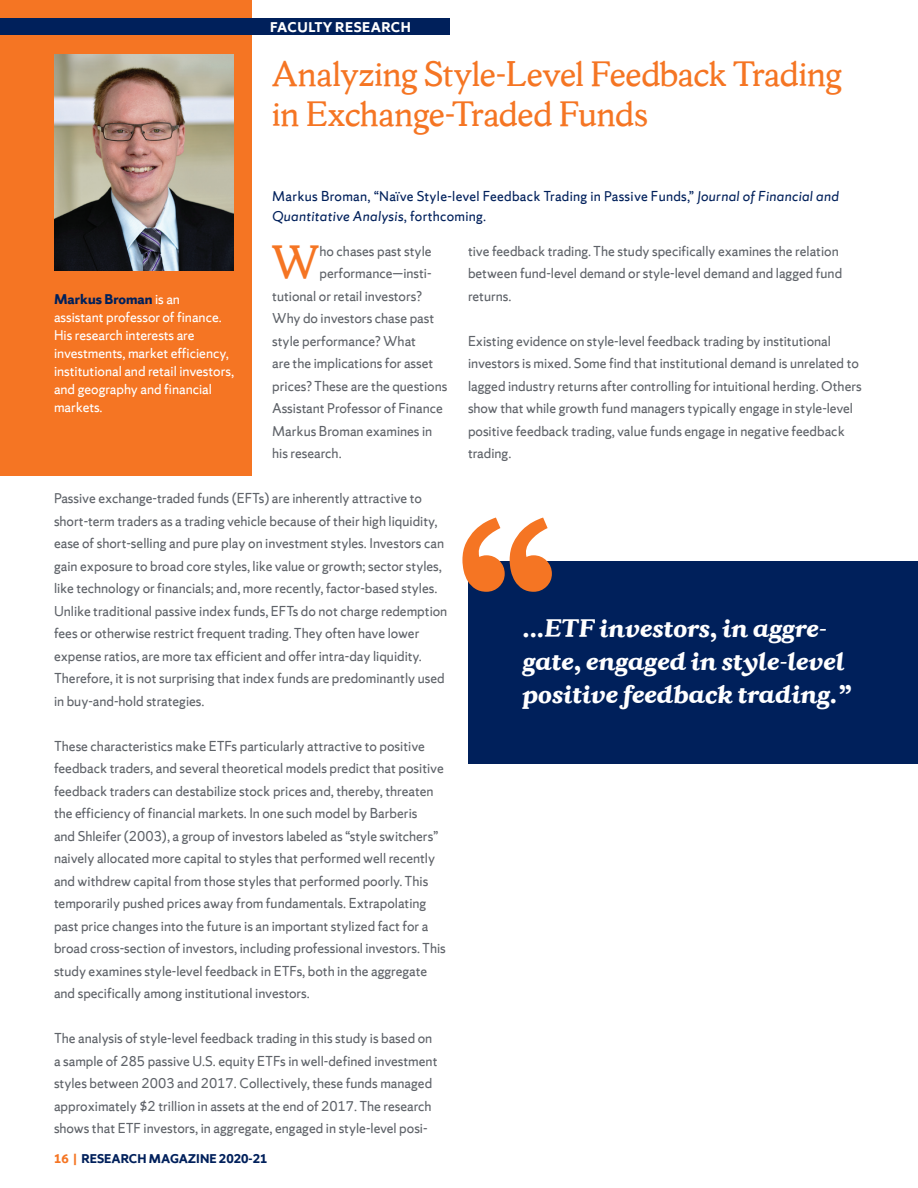
<style>
.page{position:relative;width:918px;height:1188px;background:#fff}
.page>*{position:absolute;margin:0;border:0;box-sizing:border-box;transform-origin:0 0}
.t1{font:49.05px "Sherman Serif";color:#f57523}
.t2{font:37.5px/40.5px "Sherman Serif";letter-spacing:-.005em;color:#f57523}
.t3{font:italic 700 27px/33px "Sherman Serif";color:#fff}
.t4{font:15px/22.5px "Sherman Sans";color:#5f6369}
.t5{font:15px/18px "Sherman Sans";color:#fff}
.t6{font:15px/19.5px "Sherman Sans";letter-spacing:.02em;color:#00205b}
.t7{font:700 15px "Sherman Sans";letter-spacing:.03em;color:#fff}
.t8{font:700 13.5px "Sherman Sans";color:#00205b}
.s1{font-style:italic}
.s2{font-weight:700;color:#00205b}
.s3{color:#f57523}
</style>
<div class="page">
<div style="left:0;top:0;width:252px;height:475px;background:#f57523"></div>
<div style="left:0;top:18px;width:450px;height:16px;background:#00205b"></div>
<img style="left:54px;top:55px;width:180px;height:216px">
<div style="left:468px;top:561px;width:450px;height:202px;background:#00205b"></div>
<svg style="left:462px;top:518px;width:90px;height:74px"></svg>
<p class="t7" style="left:270px;top:18px;width:142px">FACULTY RESEARCH</p>
<p class="t2" style="left:272px;top:53px;width:571px">Analyzing Style-Level Feedback Trading in Exchange-Traded Funds</p>
<p class="t6" style="left:272px;top:187px;width:568px">Markus Broman, “Naïve Style-level Feedback Trading in Passive Funds,” <span class="s1">Journal of Financial and<br>Quantitative Analysis</span>, forthcoming.</p>
<p class="t1" style="left:272px;top:232px;width:50px">W</p>
<p class="t4" style="left:320px;top:240px;width:114px">ho chases past style</p>
<p class="t4" style="left:320px;top:262px;width:114px">performance—insti-</p>
<p class="t4" style="left:272px;top:285px;width:151px">tutional or retail investors?</p>
<p class="t4" style="left:272px;top:307px;width:164px">Why do investors chase past</p>
<p class="t4" style="left:272px;top:330px;width:145px">style performance? What</p>
<p class="t4" style="left:272px;top:352px;width:163px">are the implications for asset</p>
<p class="t4" style="left:272px;top:375px;width:177px">prices? These are the questions</p>
<p class="t4" style="left:272px;top:397px;width:172px">Assistant Professor of Finance</p>
<p class="t4" style="left:272px;top:420px;width:162px">Markus Broman examines in</p>
<p class="t4" style="left:272px;top:442px;width:71px">his research.</p>
<p class="t4" style="left:54px;top:487px;width:395px">Passive exchange-traded funds (EFTs) are inherently attractive to short-term traders as a trading vehicle because of their high liquidity, ease of short-selling and pure play on investment styles. Investors can gain exposure to broad core styles, like value or growth; sector styles, like technology or financials; and, more recently, factor-based styles.<br>Unlike traditional passive index funds, EFTs do not charge redemption fees or otherwise restrict frequent trading. They often have lower expense ratios, are more tax efficient and offer intra-day liquidity.<br>Therefore, it is not surprising that index funds are predominantly used in buy-and-hold strategies.</p>
<p class="t4" style="left:54px;top:735px;width:393px">These characteristics make ETFs particularly attractive to positive feedback traders, and several theoretical models predict that positive feedback traders can destabilize stock prices and, thereby, threaten the efficiency of financial markets. In one such model by Barberis<br>and Shleifer (2003), a group of investors labeled as “style switchers” naively allocated more capital to styles that performed well recently and withdrew capital from those styles that performed poorly. This temporarily pushed prices away from fundamentals. Extrapolating past price changes into the future is an important stylized fact for a broad cross-section of investors, including professional investors. This study examines style-level feedback in ETFs, both in the aggregate and specifically among institutional investors.</p>
<p class="t4" style="left:54px;top:1027px;width:385px">The analysis of style-level feedback trading in this study is based on a sample of 285 passive U.S. equity ETFs in well-defined investment styles between 2003 and 2017. Collectively, these funds managed approximately $2 trillion in assets at the end of 2017. The research shows that ETF investors, in aggregate, engaged in style-level posi-</p>
<p class="t5" style="left:54px;top:290px;width:182px"><span class="s2">Markus Broman</span> is an<br>assistant professor of finance.<br>His research interests are investments, market efficiency, institutional and retail investors, and geography and financial markets.</p>
<p class="t8" style="left:54px;top:1151px;width:215px"><span class="s3">16 |</span> RESEARCH MAGAZINE 2020-21</p>
<p class="t4" style="left:468px;top:240px;width:376px">tive feedback trading. The study specifically examines the relation between fund-level demand or style-level demand and lagged fund returns.</p>
<p class="t4" style="left:468px;top:330px;width:395px">Existing evidence on style-level feedback trading by institutional investors is mixed. Some find that institutional demand is unrelated to lagged industry returns after controlling for intuitional herding. Others show that while growth fund managers typically engage in style-level positive feedback trading, value funds engage in negative feedback trading.</p>
<p class="t3" style="left:523px;top:612px;width:330px">...ETF investors, in aggre&shy;gate, engaged in style-level positive feedback trading.”</p>
</div>
